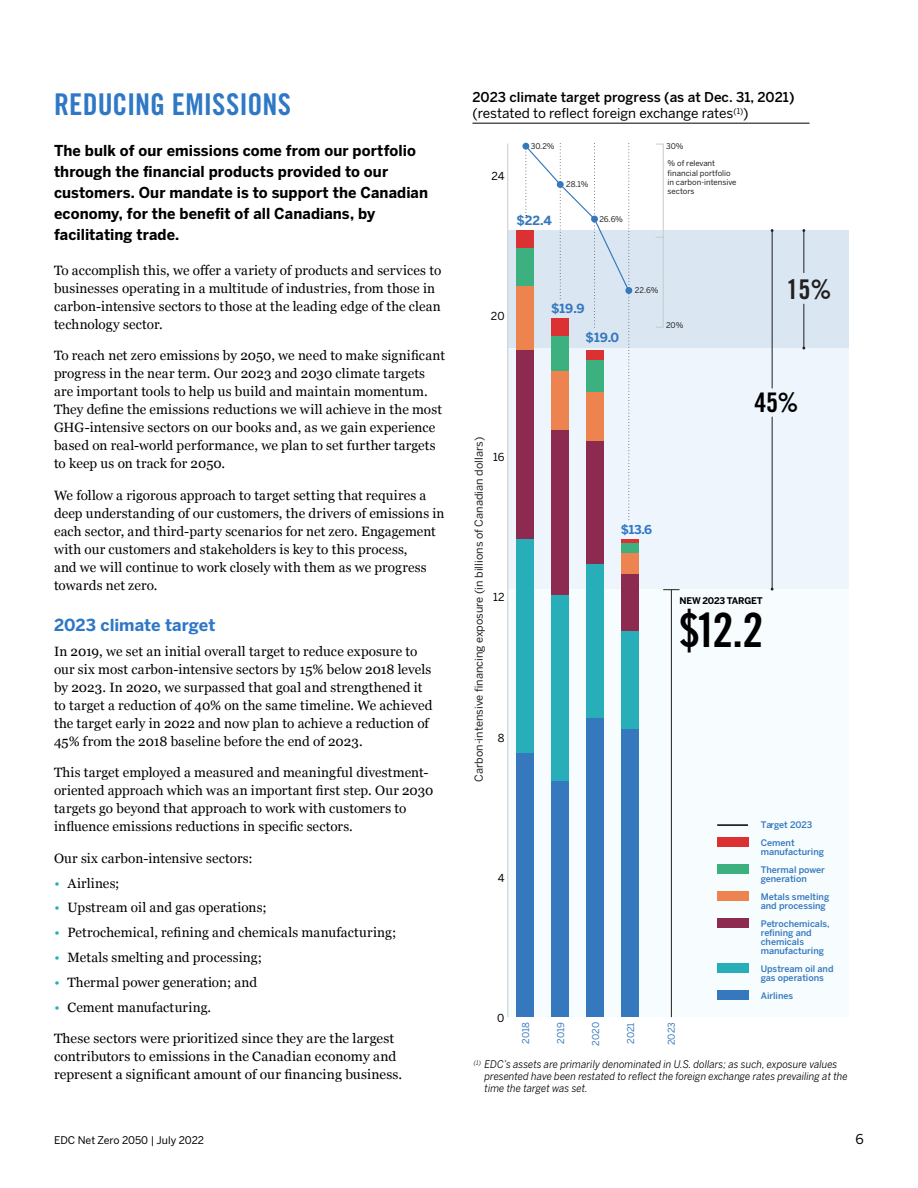
<style>
.page{position:relative;width:918px;height:1188px;background:#fff}
.page>*{position:absolute;margin:0;border:0;box-sizing:border-box;transform-origin:0 0}
.Timeline_time{font:47.25px "Trade Gothic LT Std Bd Cn 20";color:#000}
.H1_Blue_CD{font:30px "Trade Gothic Bold Cond Twenty";color:#2f78c6}
.t1{font:27.15px "Trade Gothic LT Std Bd Cn 20";color:#221f20}
.Timeline_time-2{font:27px "Trade Gothic LT Std Bd Cn 20";color:#000}
.H2_CD{font:700 16.5px "Benton Sans";color:#2f78c6}
.H2_2{font:700 15px/21px "Benton Sans";letter-spacing:.005em;color:#000}
.Georgia_-_Bodycopy{font:13.5px/18px "Georgia";letter-spacing:.01em;color:#000}
.t2{font:500 13.5px/16.5px "Benton Sans";color:#000}
.t3{font:13.5px "Benton Sans";color:#000}
.t4{font:700 12.6px "Benton Sans";color:#3578bd}
.Timeline_time-3{font:700 12.15px "Benton Sans";color:#2f78c6}
.t5{font:10.95px "Benton Sans";color:#221f20}
.t6{font:10.95px "Benton Sans";color:#000101}
.footnote{font:italic 10.5px/12px "Benton Sans";letter-spacing:.005em;color:#000;scale:.93 1}
.t7{font:10.5px "Benton Sans";color:#000}
.t8{font:9.3px "Benton Sans";color:#3578bd}
.Timeline_time-4{font:700 9.15px "Benton Sans";letter-spacing:-.03em;color:#000}
.t9{font:500 9px/18px "Benton Sans";color:#3578bd}
.t10{font:7.8px/9.4px "Benton Sans";color:#221f20}
.s1{color:#27aeb9}
.s2{font-weight:400}
</style>
<div class="page">
<hr style="left:472px;top:123px;width:338px;height:1px;background:#000">
<div style="left:508px;top:348px;width:341px;height:242px;background:#eef5fc"></div>
<div style="left:508px;top:590px;width:341px;height:427px;background:#f7fcfe"></div>
<div style="left:508px;top:231px;width:341px;height:117px;background:#dae7f3"></div>
<hr style="left:507px;top:144px;width:1px;height:873px;background:#c2cdc8">
<div style="left:516px;top:231px;width:18px;height:17px;background:#db3132"></div>
<hr style="left:621px;top:540px;width:17px;height:3px;background:#db3132">
<div style="left:516px;top:248px;width:18px;height:39px;background:#3cb07e"></div>
<div style="left:621px;top:543px;width:17px;height:11px;background:#3cb07e"></div>
<div style="left:516px;top:287px;width:18px;height:63px;background:#ed834e"></div>
<div style="left:621px;top:554px;width:17px;height:21px;background:#ed834e"></div>
<div style="left:516px;top:350px;width:18px;height:190px;background:#8d2a4f"></div>
<div style="left:551px;top:431px;width:18px;height:165px;background:#8d2a4f"></div>
<div style="left:586px;top:441px;width:18px;height:123px;background:#8d2a4f"></div>
<div style="left:621px;top:575px;width:17px;height:56px;background:#8d2a4f"></div>
<div style="left:516px;top:540px;width:18px;height:214px;background:#27aeb9"></div>
<div style="left:551px;top:596px;width:18px;height:186px;background:#27aeb9"></div>
<div style="left:586px;top:564px;width:18px;height:155px;background:#27aeb9"></div>
<div style="left:621px;top:631px;width:17px;height:98px;background:#27aeb9"></div>
<div style="left:516px;top:754px;width:18px;height:263px;background:#3578bd"></div>
<div style="left:551px;top:782px;width:18px;height:235px;background:#3578bd"></div>
<div style="left:586px;top:719px;width:18px;height:298px;background:#3578bd"></div>
<div style="left:621px;top:729px;width:17px;height:288px;background:#3578bd"></div>
<hr style="left:671px;top:590px;width:1px;height:427px;background:#221f20">
<hr style="left:804px;top:231px;width:1px;height:42px;background:#221f20">
<hr style="left:804px;top:304px;width:1px;height:44px;background:#221f20">
<hr style="left:772px;top:231px;width:1px;height:157px;background:#221f20">
<hr style="left:772px;top:417px;width:1px;height:172px;background:#221f20">
<svg style="left:663px;top:589px;width:17px;height:1px"></svg>
<svg style="left:655px;top:143px;width:9px;height:185px"></svg>
<div style="left:717px;top:837px;width:32px;height:10px;background:#db3132"></div>
<div style="left:717px;top:864px;width:32px;height:10px;background:#3cb07e"></div>
<div style="left:717px;top:891px;width:32px;height:10px;background:#ed834e"></div>
<div style="left:717px;top:918px;width:32px;height:10px;background:#8d2a4f"></div>
<div style="left:717px;top:963px;width:32px;height:10px;background:#27aeb9"></div>
<div style="left:717px;top:990px;width:32px;height:10px;background:#3578bd"></div>
<hr style="left:717px;top:824px;width:31px;height:2px;background:#000101">
<svg style="left:524px;top:143px;width:106px;height:378px"></svg>
<div style="left:625px;top:287px;width:7px;height:7px;background:#3578bd;border-radius:50%"></div>
<p class="H1_Blue_CD" style="left:54px;top:86px;width:239px">REDUCING EMISSIONS</p>
<p class="H2_2" style="left:54px;top:140px;width:376px">The bulk of our emissions come from our portfolio through the financial products provided to our customers. Our mandate is to support the Canadian economy, for the benefit of all Canadians, by facilitating trade.</p>
<p class="Georgia_-_Bodycopy" style="left:54px;top:261px;width:389px">To accomplish this, we offer a variety of products and services to businesses operating in a multitude of industries, from those in carbon-intensive sectors to those at the leading edge of the clean technology sector.</p>
<p class="Georgia_-_Bodycopy" style="left:54px;top:346px;width:393px">To reach net zero emissions by 2050, we need to make significant progress in the near term. Our 2023 and 2030 climate targets are important tools to help us build and maintain momentum.<br>They define the emissions reductions we will achieve in the most GHG-intensive sectors on our books and, as we gain experience based on real-world performance, we plan to set further targets to keep us on track for 2050.</p>
<p class="Georgia_-_Bodycopy" style="left:54px;top:486px;width:392px">We follow a rigorous approach to target setting that requires a deep understanding of our customers, the drivers of emissions in each sector, and third-party scenarios for net zero. Engagement with our customers and stakeholders is key to this process,<br>and we will continue to work closely with them as we progress towards net zero.</p>
<p class="H2_CD" style="left:54px;top:615px;width:163px">2023 climate target</p>
<p class="Georgia_-_Bodycopy" style="left:54px;top:642px;width:380px">In 2019, we set an initial overall target to reduce exposure to our six most carbon-intensive sectors by 15% below 2018 levels by 2023. In 2020, we surpassed that goal and strengthened it to target a reduction of 40% on the same timeline. We achieved the target early in 2022 and now plan to achieve a reduction of 45% from the 2018 baseline before the end of 2023.</p>
<p class="Georgia_-_Bodycopy" style="left:54px;top:763px;width:381px">This target employed a measured and meaningful divestment&shy;oriented approach which was an important first step. Our 2030 targets go beyond that approach to work with customers to influence emissions reductions in specific sectors.</p>
<p class="Georgia_-_Bodycopy" style="left:54px;top:849px;width:200px">Our six carbon-intensive sectors:</p>
<p class="Georgia_-_Bodycopy" style="left:55px;top:873px;width:66px"><span class="s1">•</span> Airlines;</p>
<p class="Georgia_-_Bodycopy" style="left:55px;top:898px;width:214px"><span class="s1">•</span> Upstream oil and gas operations;</p>
<p class="Georgia_-_Bodycopy" style="left:55px;top:923px;width:343px"><span class="s1">•</span> Petrochemical, refining and chemicals manufacturing;</p>
<p class="Georgia_-_Bodycopy" style="left:55px;top:948px;width:209px"><span class="s1">•</span> Metals smelting and processing;</p>
<p class="Georgia_-_Bodycopy" style="left:55px;top:973px;width:204px"><span class="s1">•</span> Thermal power generation; and</p>
<p class="Georgia_-_Bodycopy" style="left:55px;top:997px;width:158px"><span class="s1">•</span> Cement manufacturing.</p>
<p class="Georgia_-_Bodycopy" style="left:54px;top:1029px;width:350px">These sectors were prioritized since they are the largest contributors to emissions in the Canadian economy and represent a significant amount of our financing business.</p>
<p class="t2" style="left:472px;top:88px;width:323px">2023 climate target progress (as at Dec. 31, 2021) <span class="s2">(restated to reflect foreign exchange rates</span><sup>(1)</sup><span class="s2">)</span></p>
<p class="t6" style="left:492px;top:169px;width:15px">24</p>
<p class="t10" style="left:531px;top:141px;width:26px">30.2%</p>
<p class="t4" style="left:516px;top:213px;width:37px">$22.4</p>
<p class="t10" style="left:566px;top:179px;width:24px">28.1%</p>
<p class="t10" style="left:599px;top:215px;width:25px">26.6%</p>
<p class="t10" style="left:666px;top:141px;width:19px">30%</p>
<p class="t10" style="left:668px;top:159px;width:70px">% of relevant financial portfolio in carbon-intensive sectors</p>
<p class="t6" style="left:491px;top:310px;width:15px">20</p>
<p class="t4" style="left:551px;top:301px;width:35px">$19.9</p>
<p class="t4" style="left:586px;top:330px;width:35px">$19.0</p>
<p class="t10" style="left:635px;top:286px;width:25px">22.6%</p>
<p class="t10" style="left:666px;top:320px;width:19px">20%</p>
<h3 class="t1" style="left:787px;top:272px;width:47px">15%</h3>
<p class="t5" style="left:472px;top:782px;width:346px;rotate:-90deg">Carbon-intensive financing exposure (in billions of Canadian dollars)</p>
<p class="t6" style="left:493px;top:450px;width:13px">16</p>
<p class="t6" style="left:493px;top:591px;width:13px">12</p>
<p class="t6" style="left:498px;top:731px;width:8px">8</p>
<p class="t6" style="left:498px;top:872px;width:8px">4</p>
<p class="t6" style="left:497px;top:1012px;width:9px">0</p>
<p class="Timeline_time-2" style="left:755px;top:386px;width:45px">45%</p>
<p class="Timeline_time-3" style="left:621px;top:522px;width:33px">$13.6</p>
<p class="Timeline_time-4" style="left:680px;top:595px;width:85px">NEW 2023 TARGET</p>
<p class="Timeline_time" style="left:679px;top:601px;width:86px">$12.2</p>
<p class="t9" style="left:761px;top:815px;width:53px">Target 2023<br>Cement</p>
<p class="t9" style="left:761px;top:842px;width:66px">manufacturing<br>Thermal power</p>
<p class="t9" style="left:761px;top:869px;width:70px">generation<br>Metals smelting</p>
<p class="t9" style="left:761px;top:896px;width:70px">and processing<br>Petrochemicals,</p>
<p class="t9" style="left:761px;top:928px;width:65px;line-height:9px">refining and chemicals manufacturing</p>
<p class="t9" style="left:761px;top:964px;width:74px;line-height:9px">Upstream oil and gas operations</p>
<p class="t9" style="left:761px;top:986px;width:34px">Airlines</p>
<p class="t8" style="left:520px;top:1044px;width:23px;rotate:-90deg">2018</p>
<p class="t8" style="left:666px;top:1045px;width:24px;rotate:-90deg">2023</p>
<p class="t8" style="left:590px;top:1046px;width:25px;rotate:-90deg">2020</p>
<p class="t8" style="left:625px;top:1044px;width:23px;rotate:-90deg">2021</p>
<p class="t8" style="left:555px;top:1044px;width:23px;rotate:-90deg">2019</p>
<p class="footnote" style="left:484px;top:1058px;width:392px;text-indent:-10px"><sup>(1)</sup> EDC’s assets are primarily denominated in U.S. dollars; as such, exposure values presented have been restated to reflect the foreign exchange rates prevailing at the time the target was set.</p>
<p class="t7" style="left:54px;top:1134px;width:152px">EDC Net Zero 2050 | July 2022</p>
<p class="t3" style="left:856px;top:1131px;width:10px">6</p>
</div>
